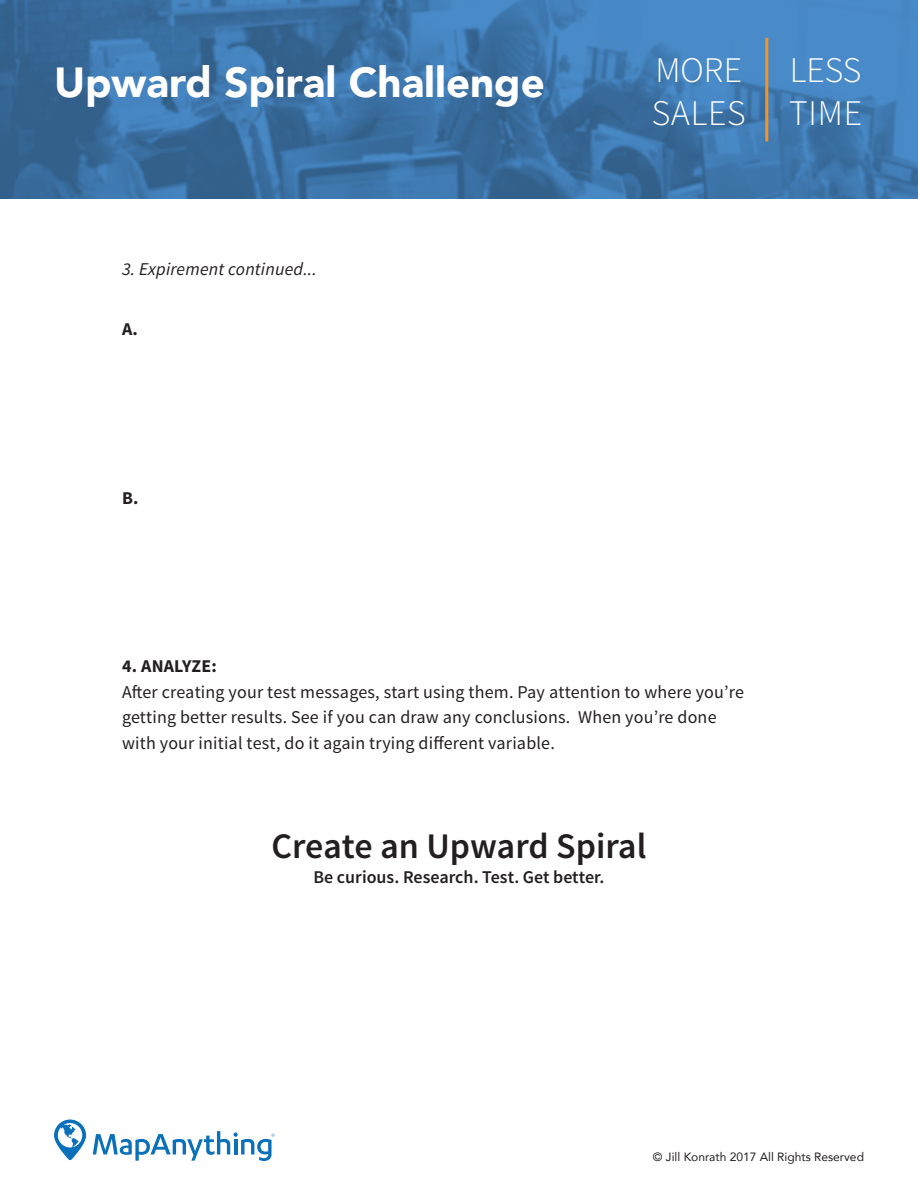
<style>
.page{position:relative;width:918px;height:1188px;background:#fff}
.page>*{position:absolute;margin:0;border:0;box-sizing:border-box;transform-origin:0 0}
.t1{font:900 42px "Avenir";color:#fff}
.t2{font:600 36px "Source Sans Pro";color:#231f20}
.t3{font:300 36px "Source Sans Pro";letter-spacing:.025em;color:#fff}
.t4{font:18px/25.5px "Source Sans Pro";letter-spacing:.01em;color:#231f20}
.t5{font:600 18px "Source Sans Pro";color:#231f20}
.t6{font:italic 18px "Source Sans Pro";letter-spacing:.01em;color:#231f20}
.t7{font:700 18px "Source Sans Pro";letter-spacing:.01em;color:#231f20}
.t8{font:12px "Avenir";color:#231f20}
</style>
<div class="page">
<img style="left:0;top:0;width:918px;height:199px">
<hr style="left:765px;top:38px;width:3px;height:103px;background:#f79321">
<svg style="left:54px;top:1120px;width:32px;height:40px"></svg>
<svg style="left:93px;top:1131px;width:182px;height:30px"></svg>
<p class="t1" style="left:54px;top:46px;width:492px">Upward Spiral Challenge</p>
<p class="t6" style="left:122px;top:257px;width:196px">3. Expirement continued...</p>
<p class="t7" style="left:122px;top:318px;width:17px">A.</p>
<p class="t7" style="left:122px;top:486px;width:18px">B.</p>
<p class="t3" style="left:655px;top:48px;width:88px">MORE</p>
<p class="t3" style="left:652px;top:91px;width:96px">SALES</p>
<p class="t3" style="left:790px;top:48px;width:73px">LESS</p>
<p class="t3" style="left:789px;top:91px;width:75px">TIME</p>
<p class="t7" style="left:122px;top:655px;width:96px">4. ANALYZE:</p>
<p class="t4" style="left:122px;top:679px;width:623px">After creating your test messages, start using them. Pay attention to where you’re getting better results. See if you can draw any conclusions. When you’re done with your initial test, do it again trying different variable.</p>
<p class="t2" style="left:272px;top:823px;width:376px">Create an Upward Spiral</p>
<p class="t5" style="left:313px;top:866px;width:293px">Be curious. Research. Test. Get better.</p>
<p class="t8" style="left:653px;top:1147px;width:213px">© Jill Konrath 2017 All Rights Reserved</p>
</div>
